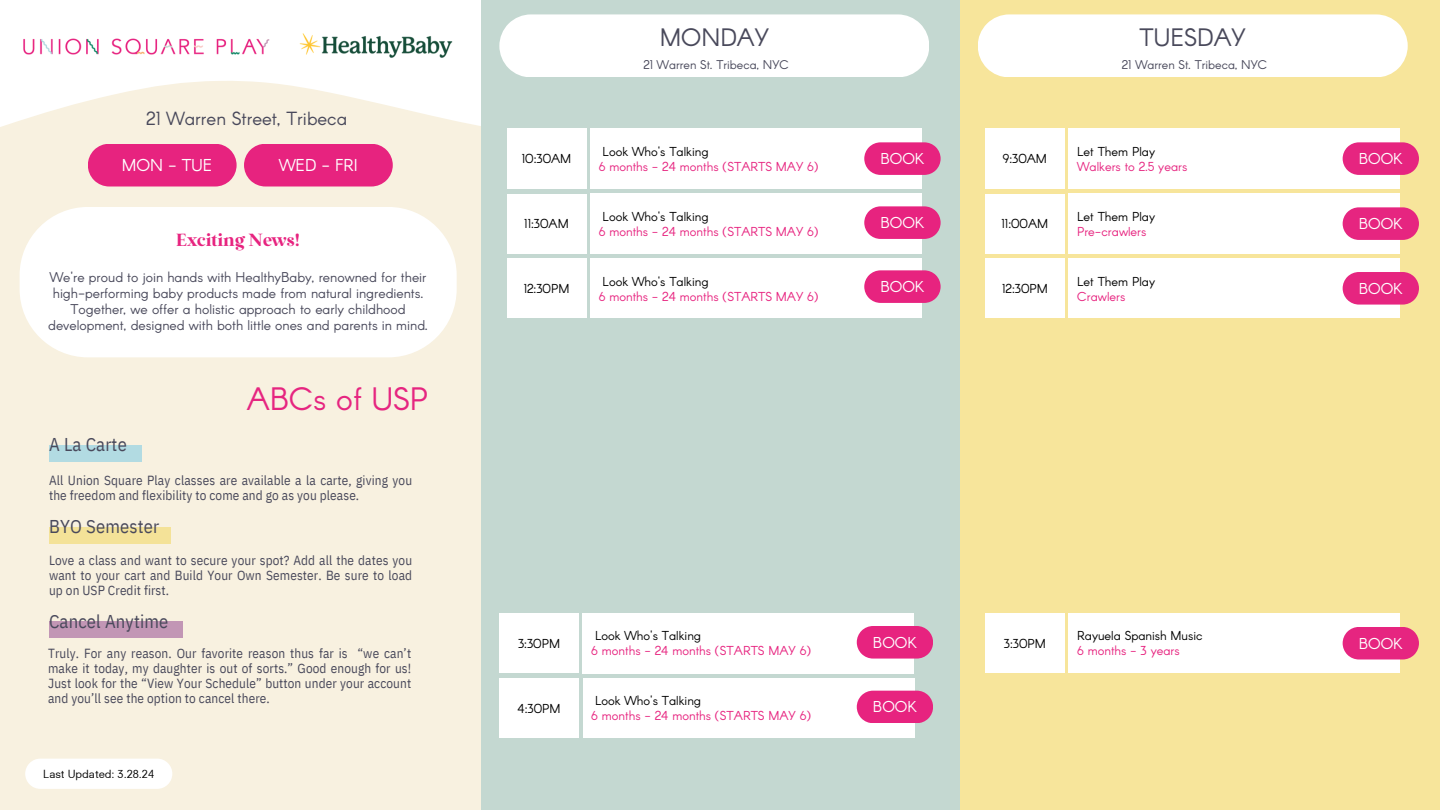
<style>
.page{position:relative;width:1440px;height:810px;background:#fff}
.page>*{position:absolute;margin:0;border:0;box-sizing:border-box;transform-origin:0 0}
.t1{font:31.75px "Arcon";color:#e62580}
.t2{font:24.75px "Arcon";color:#49495b}
.t3{font:18.62px "Arcon";color:#49495b}
.t4{font:18.5px "IBM Plex Sans Cond";letter-spacing:.01em;color:#49495b}
.t5{font:17.62px "Wild Mango";color:#e7237f}
.t6{font:16.88px "Arcon";color:#fff}
.t7{font:15.38px "Arcon";color:#fff}
.t8{font:13.88px/16px "Arcon";color:#49495b;text-align:center}
.t9{font:13.25px/14.9px "IBM Plex Sans Cond";letter-spacing:.01em;color:#49495b;text-align:justify}
.t10{font:12.62px "Arcon";color:#000}
.t11{font:12.62px "Arcon";color:#e7237f}
.t12{font:12.62px "Arcon";color:#e62580}
.t13{font:12.38px "Arcon";color:#49495b}
.t14{font:11px "Neuzeit S";color:#000}
</style>
<div class="page">
<div style="left:959px;top:0;width:481px;height:810px;background:#f7e59b"></div>
<div style="left:480px;top:0;width:480px;height:810px;background:#c4d8d1"></div>
<div style="left:0;top:0;width:481px;height:810px;background:#f8f1e0"></div>
<svg style="left:0;top:0;width:481px;height:127px;fill:#fff"></svg>
<div style="left:0;top:25px;width:296px;height:42px;background:#fff;border-radius:21px"></div>
<img style="left:23px;top:38px;width:247px;height:17px">
<div style="left:499px;top:14px;width:430px;height:63px;background:#fff"></div>
<div style="left:590px;top:129px;width:332px;height:60px;background:#fff"></div>
<div style="left:507px;top:129px;width:79px;height:60px;background:#fff"></div>
<div style="left:590px;top:194px;width:332px;height:60px;background:#fff"></div>
<div style="left:507px;top:194px;width:79px;height:60px;background:#fff"></div>
<div style="left:590px;top:258px;width:332px;height:60px;background:#fff"></div>
<div style="left:507px;top:259px;width:79px;height:59px;background:#fff"></div>
<svg style="left:864px;top:142px;width:77px;height:33px;background:#e6398a"></svg>
<svg style="left:864px;top:206px;width:77px;height:33px;background:#e6398a"></svg>
<svg style="left:864px;top:270px;width:77px;height:33px;background:#e6398a"></svg>
<div style="left:978px;top:14px;width:430px;height:63px;background:#fff"></div>
<div style="left:1068px;top:129px;width:332px;height:60px;background:#fff"></div>
<div style="left:985px;top:129px;width:80px;height:60px;background:#fff"></div>
<div style="left:1068px;top:194px;width:332px;height:60px;background:#fff"></div>
<div style="left:985px;top:194px;width:80px;height:60px;background:#fff"></div>
<div style="left:985px;top:613px;width:80px;height:59px;background:#fff"></div>
<div style="left:1068px;top:613px;width:332px;height:59px;background:#fff"></div>
<div style="left:1068px;top:258px;width:332px;height:60px;background:#fff"></div>
<div style="left:985px;top:258px;width:80px;height:60px;background:#fff"></div>
<svg style="left:1343px;top:142px;width:76px;height:33px;background:#e83987"></svg>
<svg style="left:1343px;top:207px;width:76px;height:33px;background:#e83987"></svg>
<svg style="left:1343px;top:272px;width:76px;height:33px;background:#e83987"></svg>
<svg style="left:1343px;top:627px;width:76px;height:32px;background:#e73686"></svg>
<div style="left:25px;top:759px;width:147px;height:30px;background:#fff;border-radius:15px"></div>
<div style="left:20px;top:207px;width:437px;height:150px;background:#fff;border-radius:68px"></div>
<svg style="left:88px;top:144px;width:149px;height:43px;background:#e83286"></svg>
<img style="left:290px;top:27px;width:172px;height:37px">
<div style="left:49px;top:445px;width:93px;height:17px;background:#b2dbe2"></div>
<div style="left:49px;top:527px;width:121px;height:16px;background:#f4e298"></div>
<div style="left:49px;top:622px;width:134px;height:16px;background:#c296b5"></div>
<svg style="left:244px;top:144px;width:149px;height:43px;background:#e83286"></svg>
<div style="left:583px;top:613px;width:331px;height:60px;background:#fff"></div>
<div style="left:499px;top:613px;width:80px;height:60px;background:#fff"></div>
<div style="left:583px;top:678px;width:331px;height:59px;background:#fff"></div>
<div style="left:499px;top:678px;width:80px;height:59px;background:#fff"></div>
<svg style="left:857px;top:626px;width:76px;height:33px;background:#e63789"></svg>
<svg style="left:857px;top:691px;width:76px;height:32px;background:#e63387"></svg>
<p class="t3" style="left:146px;top:106px;width:203px">21 Warren Street, Tribeca</p>
<p class="t6" style="left:122px;top:154px;width:92px">MON - TUE</p>
<h5 class="t6" style="left:279px;top:154px;width:80px">WED - FRI</h5>
<p class="t5" style="left:176px;top:233px;width:125px">Exciting News!</p>
<h5 class="t8" style="left:48px;top:268px;width:381px">We're proud to join hands with HealthyBaby, renowned for their high-performing baby products made from natural ingredients.<br>Together, we offer a holistic approach to early childhood development, designed with both little ones and parents in mind.</h5>
<h6 class="t4" style="left:49px;top:432px;width:79px">A La Carte</h6>
<h6 class="t1" style="left:247px;top:378px;width:183px">ABCs of USP</h6>
<p class="t9" style="left:49px;top:472px;width:365px">All Union Square Play classes are available a la carte, giving you the freedom and flexibility to come and go as you please.</p>
<p class="t4" style="left:49px;top:514px;width:112px">BYO Semester</p>
<h2 class="t9" style="left:49px;top:552px;width:365px">Love a class and want to secure your spot? Add all the dates you want to your cart and Build Your Own Semester. Be sure to load up on USP Credit first.</h2>
<p class="t4" style="left:49px;top:609px;width:121px">Cancel Anytime</p>
<h6 class="t9" style="left:48px;top:645px;width:365px">Truly. For any reason. Our favorite reason thus far is “we can’t make it today, my daughter is out of sorts.” Good enough for us!<br>Just look for the “View Your Schedule” button under your account and you’ll see the option to cancel there.</h6>
<p class="t14" style="left:43px;top:770px;width:112px">Last Updated: 3.28.24</p>
<h5 class="t2" style="left:660px;top:21px;width:111px">MONDAY</h5>
<h6 class="t2" style="left:1140px;top:21px;width:108px">TUESDAY</h6>
<p class="t13" style="left:644px;top:57px;width:147px">21 Warren St. Tribeca, NYC</p>
<h5 class="t13" style="left:1122px;top:57px;width:147px">21 Warren St. Tribeca, NYC</h5>
<p class="t10" style="left:522px;top:151px;width:51px">10:30AM</p>
<p class="t10" style="left:603px;top:143px;width:108px">Look Who's Talking</p>
<p class="t12" style="left:599px;top:158px;width:221px">6 months - 24 months (STARTS MAY 6)</p>
<p class="t7" style="left:880px;top:149px;width:45px">BOOK</p>
<h4 class="t10" style="left:1003px;top:151px;width:46px">9:30AM</h4>
<h4 class="t10" style="left:1077px;top:143px;width:79px">Let Them Play</h4>
<p class="t12" style="left:1077px;top:158px;width:112px">Walkers to 2.5 years</p>
<h3 class="t10" style="left:524px;top:216px;width:46px">11:30AM</h3>
<h4 class="t10" style="left:603px;top:208px;width:108px">Look Who's Talking</h4>
<h3 class="t11" style="left:599px;top:223px;width:221px">6 months - 24 months (STARTS MAY 6)</h3>
<p class="t7" style="left:880px;top:213px;width:45px">BOOK</p>
<p class="t10" style="left:1002px;top:216px;width:48px">11:00AM</p>
<p class="t10" style="left:1077px;top:208px;width:79px">Let Them Play</p>
<h4 class="t11" style="left:1077px;top:223px;width:71px">Pre-crawlers</h4>
<h1 class="t10" style="left:524px;top:281px;width:47px">12:30PM</h1>
<h4 class="t10" style="left:603px;top:273px;width:108px">Look Who's Talking</h4>
<p class="t11" style="left:599px;top:288px;width:221px">6 months - 24 months (STARTS MAY 6)</p>
<h5 class="t7" style="left:880px;top:277px;width:45px">BOOK</h5>
<h6 class="t10" style="left:1002px;top:280px;width:47px">12:30PM</h6>
<h6 class="t10" style="left:1077px;top:273px;width:79px">Let Them Play</h6>
<h6 class="t11" style="left:1077px;top:288px;width:50px">Crawlers</h6>
<h5 class="t10" style="left:518px;top:635px;width:44px">3:30PM</h5>
<h5 class="t10" style="left:518px;top:700px;width:45px">4:30PM</h5>
<p class="t10" style="left:595px;top:628px;width:108px">Look Who's Talking</p>
<p class="t11" style="left:591px;top:643px;width:221px">6 months - 24 months (STARTS MAY 6)</p>
<p class="t10" style="left:595px;top:693px;width:108px">Look Who's Talking</p>
<p class="t11" style="left:591px;top:708px;width:221px">6 months - 24 months (STARTS MAY 6)</p>
<h6 class="t7" style="left:873px;top:632px;width:45px">BOOK</h6>
<p class="t7" style="left:873px;top:696px;width:45px">BOOK</p>
<p class="t10" style="left:1004px;top:635px;width:44px">3:30PM</p>
<h2 class="t10" style="left:1077px;top:628px;width:127px">Rayuela Spanish Music</h2>
<p class="t11" style="left:1077px;top:643px;width:104px">6 months - 3 years</p>
<h6 class="t7" style="left:1359px;top:149px;width:45px">BOOK</h6>
<p class="t7" style="left:1359px;top:214px;width:45px">BOOK</p>
<p class="t7" style="left:1359px;top:279px;width:45px">BOOK</p>
<h5 class="t7" style="left:1359px;top:633px;width:45px">BOOK</h5>
</div>
